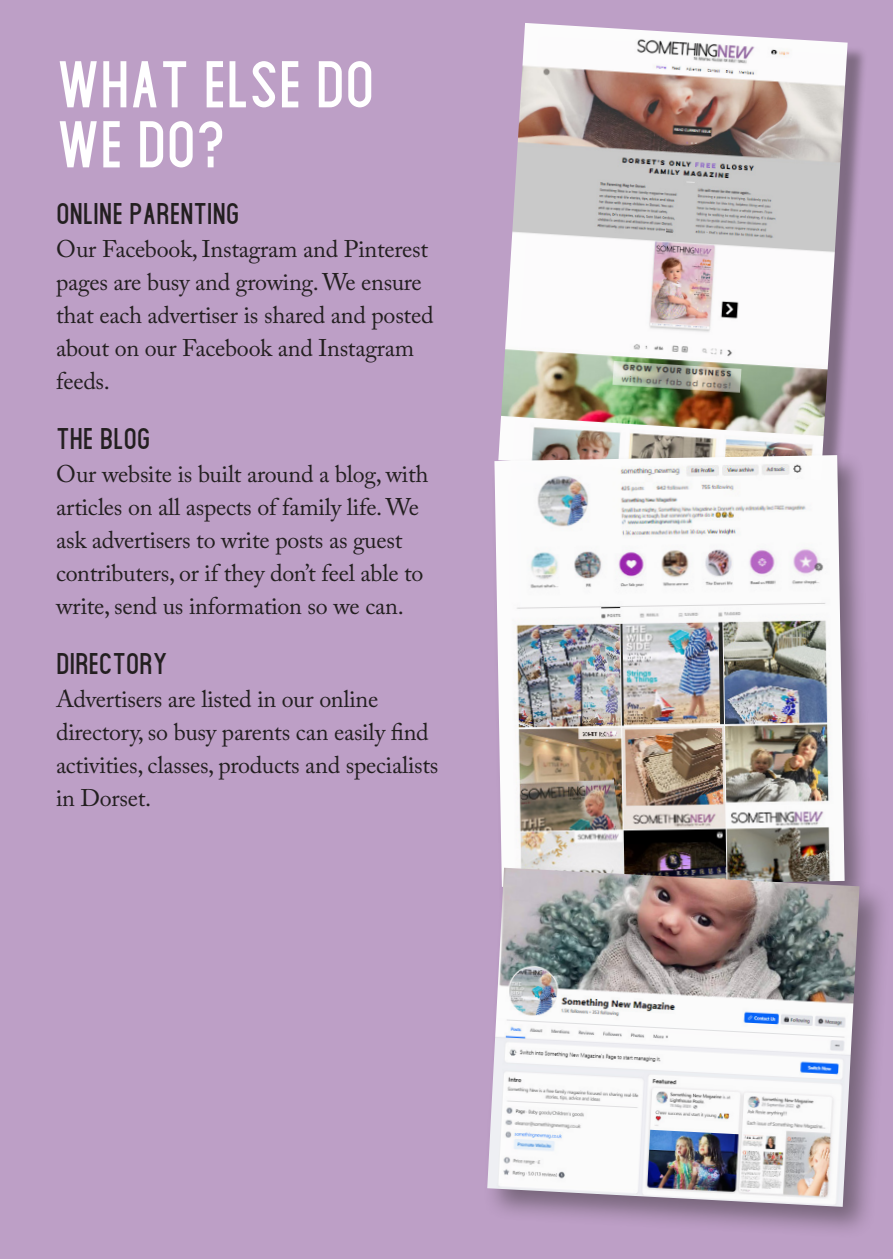
<style>
.page{position:relative;width:893px;height:1259px;background:#bd9fc6}
.page>*{position:absolute;margin:0;border:0;box-sizing:border-box;transform-origin:0 0}
.t1{font:66px "Claxton";letter-spacing:-.01em;color:#fff}
.t2{font:30px "Claxton";letter-spacing:-.01em;color:#231f20}
.t3{font:24px/33px "Adobe Caslon Pro";letter-spacing:-.01em;color:#231f20}
</style>
<div class="page">
<div style="left:502px;top:27px;width:366px;height:472px;background:#231f20;opacity:.4"></div>
<img style="left:498px;top:23px;width:350px;height:429px">
<div style="left:491px;top:452px;width:381px;height:463px;background:#231f20;opacity:.45"></div>
<img style="left:494px;top:455px;width:351px;height:408px">
<div style="left:483px;top:863px;width:409px;height:376px;background:#231f20;opacity:.45"></div>
<img style="left:487px;top:867px;width:372px;height:339px">
<p class="t1" style="left:56px;top:46px;width:320px">WHAT ELSE DO</p>
<p class="t1" style="left:56px;top:106px;width:171px">WE DO?</p>
<p class="t2" style="left:56px;top:196px;width:185px">ONLINE PARENTING</p>
<p class="t3" style="left:56px;top:232px;width:379px">Our Facebook, Instagram and Pinterest pages are busy and growing. We ensure that each advertiser is shared and posted about on our Facebook and Instagram feeds.</p>
<p class="t2" style="left:56px;top:421px;width:96px">THE BLOG</p>
<p class="t3" style="left:56px;top:457px;width:374px">Our website is built around a blog, with articles on all aspects of family life. We ask advertisers to write posts as guest contributers, or if they don’t feel able to write, send us information so we can.</p>
<p class="t2" style="left:56px;top:646px;width:114px">DIRECTORY</p>
<p class="t3" style="left:56px;top:682px;width:384px">Advertisers are listed in our online directory, so busy parents can easily find activities, classes, products and specialists in Dorset.</p>
</div>
